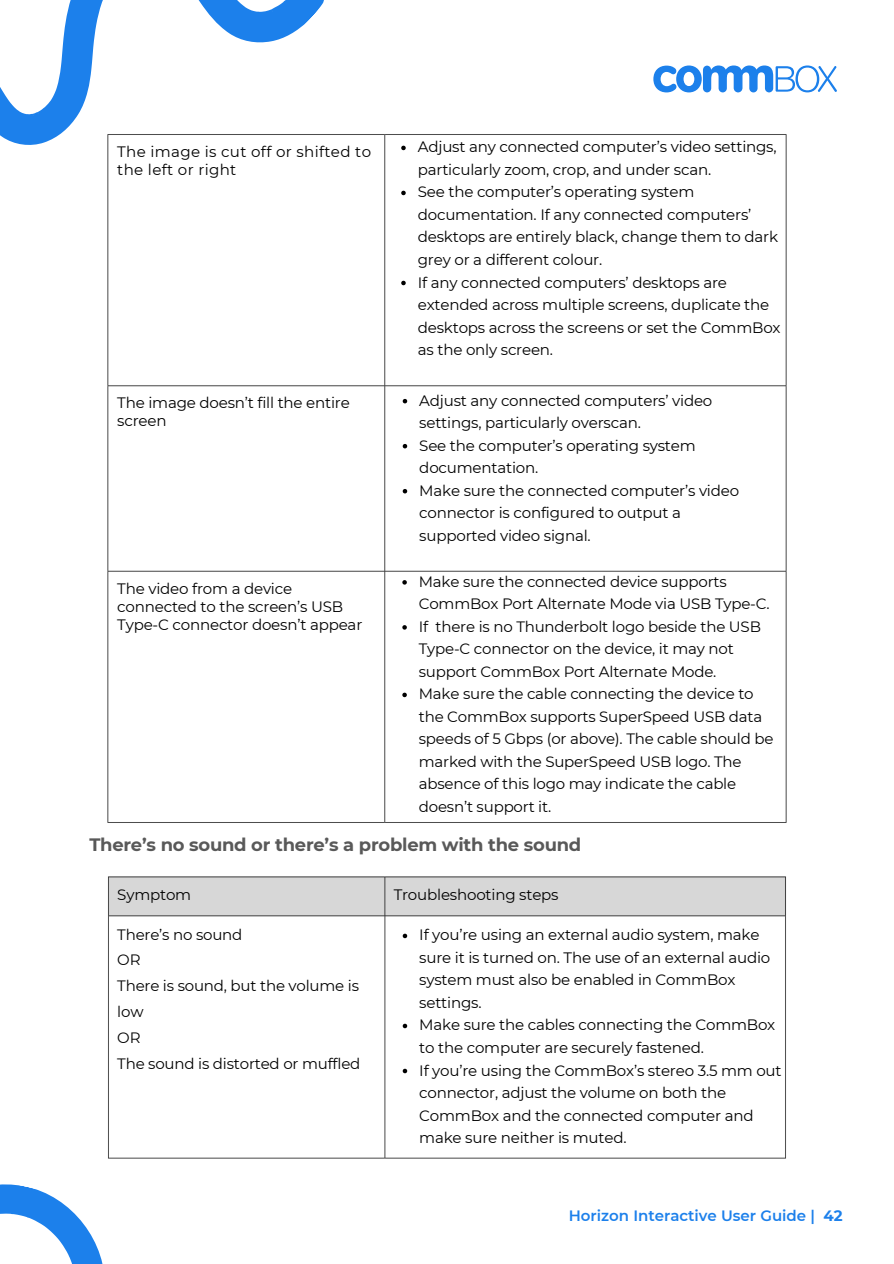
<style>
.page{position:relative;width:894px;height:1264px;background:#fff}
.page>*{position:absolute;margin:0;border:0;box-sizing:border-box;transform-origin:0 0}
.t1{font:700 18px "Montserrat";letter-spacing:-.015em;color:#595959}
.t2{font:15px/22.5px "Montserrat";letter-spacing:-.015em;color:#000}
.t3{font:15px/18px "Montserrat";letter-spacing:.02em;color:#000}
.t4{font:600 15px "Montserrat";color:#1c80eb}
.s1{font-weight:700}
</style>
<div class="page">
<img style="left:107px;top:134px;width:680px;height:689px">
<img style="left:108px;top:876px;width:678px;height:283px">
<svg style="left:401px;top:146px;width:4px;height:4px"></svg>
<svg style="left:401px;top:191px;width:4px;height:4px"></svg>
<svg style="left:401px;top:281px;width:4px;height:4px"></svg>
<svg style="left:402px;top:399px;width:5px;height:4px"></svg>
<svg style="left:402px;top:444px;width:5px;height:4px"></svg>
<svg style="left:402px;top:489px;width:5px;height:4px"></svg>
<svg style="left:402px;top:933px;width:5px;height:5px"></svg>
<svg style="left:402px;top:1023px;width:5px;height:5px"></svg>
<svg style="left:402px;top:1068px;width:5px;height:5px"></svg>
<svg style="left:402px;top:580px;width:5px;height:4px"></svg>
<svg style="left:402px;top:625px;width:5px;height:4px"></svg>
<svg style="left:402px;top:692px;width:5px;height:5px"></svg>
<svg style="left:0;top:0;width:331px;height:350px"></svg>
<svg style="left:0;top:1151px;width:123px;height:112px"></svg>
<svg style="left:653px;top:65px;width:183px;height:27px"></svg>
<p class="t3" style="left:117px;top:142px;width:255px">The image is cut off or shifted to the left or right</p>
<p class="t2" style="left:117px;top:394px;width:234px;line-height:18px">The image doesn’t fill the entire screen</p>
<p class="t2" style="left:117px;top:579px;width:246px;line-height:18px">The video from a device connected to the screen’s USB<br>Type-C connector doesn’t appear</p>
<p class="t2" style="left:417px;top:136px;width:360px">Adjust any connected computer’s video settings, particularly zoom, crop, and under scan.</p>
<p class="t2" style="left:417px;top:181px;width:361px">See the computer’s operating system documentation. If any connected computers’ desktops are entirely black, change them to dark grey or a different colour.</p>
<p class="t2" style="left:417px;top:271px;width:364px">If any connected computers’ desktops are extended across multiple screens, duplicate the desktops across the screens or set the CommBox as the only screen.</p>
<p class="t2" style="left:419px;top:389px;width:294px">Adjust any connected computers’ video settings, particularly overscan.</p>
<p class="t2" style="left:419px;top:434px;width:278px">See the computer’s operating system documentation.</p>
<p class="t2" style="left:419px;top:479px;width:321px">Make sure the connected computer’s video connector is configured to output a supported video signal.</p>
<p class="t2" style="left:419px;top:570px;width:352px">Make sure the connected device supports<br>CommBox Port Alternate Mode via USB Type-C.</p>
<p class="t2" style="left:419px;top:615px;width:343px">If there is no Thunderbolt logo beside the USB<br>Type-C connector on the device, it may not support CommBox Port Alternate Mode.</p>
<p class="t2" style="left:419px;top:682px;width:356px">Make sure the cable connecting the device to the CommBox supports SuperSpeed USB data speeds of 5 Gbps (or above). The cable should be marked with the SuperSpeed USB logo. The absence of this logo may indicate the cable doesn’t support it.</p>
<p class="t1" style="left:89px;top:833px;width:493px">There’s no sound or there’s a problem with the sound</p>
<p class="t2" style="left:117px;top:883px;width:75px">Symptom</p>
<p class="t2" style="left:117px;top:922px;width:127px">There’s no sound</p>
<p class="t2" style="left:117px;top:948px;width:25px">OR</p>
<p class="t2" style="left:117px;top:974px;width:243px">There is sound, but the volume is</p>
<p class="t2" style="left:117px;top:1000px;width:28px">low</p>
<p class="t2" style="left:117px;top:1026px;width:25px">OR</p>
<p class="t2" style="left:117px;top:1052px;width:244px">The sound is distorted or muffled</p>
<p class="t2" style="left:393px;top:883px;width:166px">Troubleshooting steps</p>
<p class="t2" style="left:419px;top:923px;width:352px">If you’re using an external audio system, make sure it is turned on. The use of an external audio system must also be enabled in CommBox settings.</p>
<h1 class="t2" style="left:419px;top:1013px;width:357px">Make sure the cables connecting the CommBox to the computer are securely fastened.</h1>
<p class="t2" style="left:419px;top:1058px;width:364px">If you’re using the CommBox’s stereo 3.5 mm out connector, adjust the volume on both the CommBox and the connected computer and make sure neither is muted.</p>
<p class="t4" style="left:568px;top:1206px;width:275px">Horizon Interactive User Guide | <span class="s1">42</span></p>
</div>
